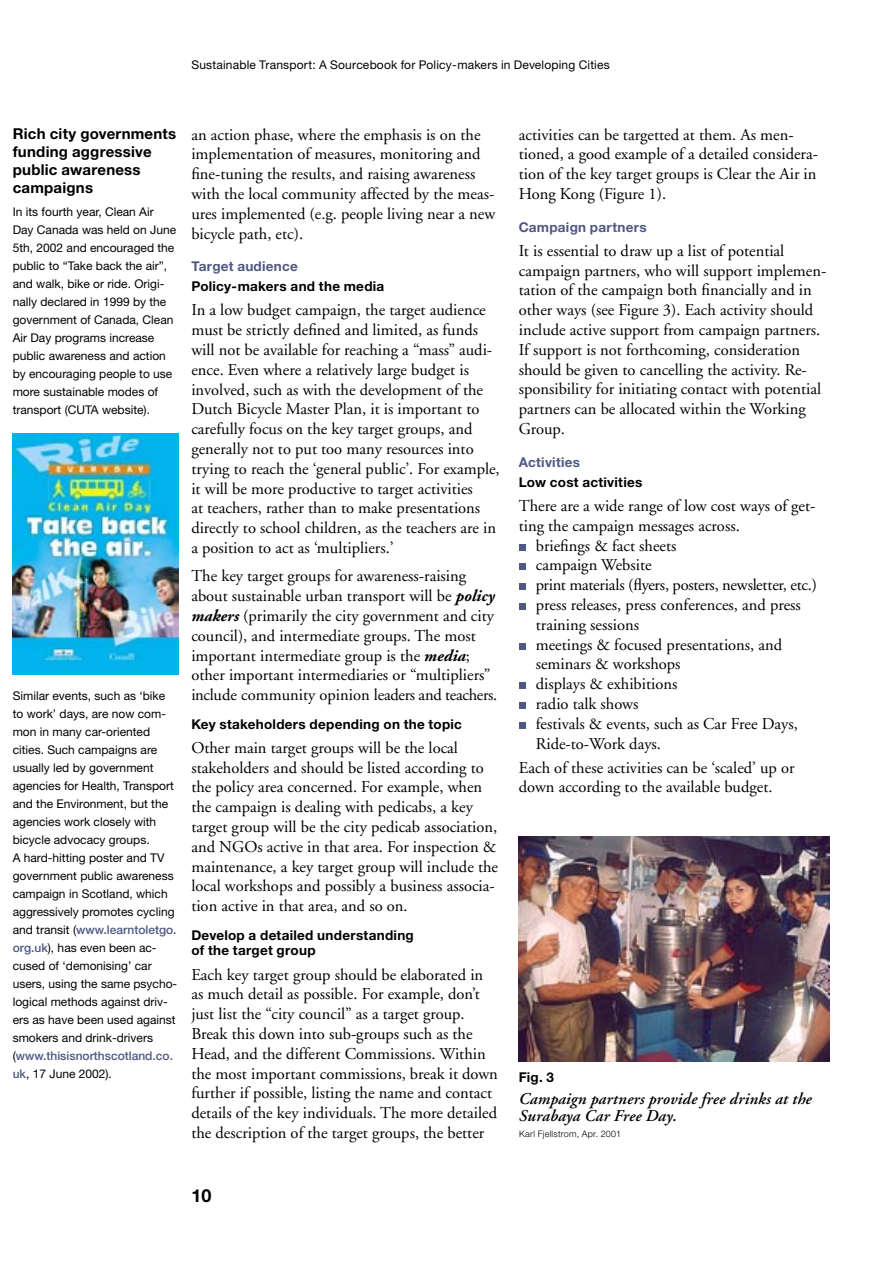
<style>
.page{position:relative;width:893px;height:1263px;background:#fff}
.page>*{position:absolute;margin:0;border:0;box-sizing:border-box;transform-origin:0 0}
.t1{font:700 18px "Helvetica Neue";color:#000}
.t2{font:16.5px/19.8px "Adobe Garamond";color:#000}
.t3{font:italic 600 16.5px/17.2px "Adobe Garamond";letter-spacing:.01em;color:#000}
.t4{font:700 15px/18px "Helvetica Neue";letter-spacing:.015em;color:#000}
.t5{font:700 13.5px/15.8px "Helvetica Neue";letter-spacing:.02em;color:#000}
.t6{font:700 13.5px "Helvetica Neue";letter-spacing:.02em;color:#4e5883}
.t7{font:12px/18px "Helvetica Neue";color:#000}
.t8{font:300 9px "Helvetica Neue";letter-spacing:.03em;color:#000}
.s1{font-weight:500;color:#4e5883}
.s2{font-weight:700;font-style:italic}
</style>
<div class="page">
<div style="left:519px;top:544px;width:7px;height:6px;background:#4e5883"></div>
<div style="left:519px;top:563px;width:7px;height:7px;background:#4e5883"></div>
<div style="left:519px;top:583px;width:7px;height:7px;background:#4e5883"></div>
<div style="left:519px;top:603px;width:7px;height:7px;background:#4e5883"></div>
<div style="left:519px;top:643px;width:7px;height:6px;background:#4e5883"></div>
<div style="left:519px;top:682px;width:7px;height:7px;background:#4e5883"></div>
<div style="left:519px;top:702px;width:7px;height:7px;background:#4e5883"></div>
<div style="left:519px;top:722px;width:7px;height:7px;background:#4e5883"></div>
<img style="left:519px;top:837px;width:310px;height:225px">
<img style="left:13px;top:433px;width:166px;height:242px">
<p class="t7" style="left:191px;top:56px;width:420px">Sustainable Transport: A Sourcebook for Policy-makers in Developing Cities</p>
<p class="t4" style="left:13px;top:125px;width:165px">Rich city governments funding aggressive public awareness campaigns</p>
<p class="t7" style="left:13px;top:202px;width:165px">In its fourth year, Clean Air<br>Day Canada was held on June<br>5th, 2002 and encouraged the public to “Take back the air”, and walk, bike or ride. Origi&shy;nally declared in 1999 by the government of Canada, Clean<br>Air Day programs increase public awareness and action by encouraging people to use more sustainable modes of transport (CUTA website).</p>
<p class="t7" style="left:13px;top:686px;width:166px">Similar events, such as ‘bike to work’ days, are now com&shy;mon in many car-oriented cities. Such campaigns are usually led by government agencies for Health, Transport and the Environment, but the agencies work closely with bicycle advocacy groups.<br>A hard-hitting poster and TV government public awareness campaign in Scotland, which aggressively promotes cycling and transit (<span class="s1">www.learntoletgo. org.uk</span>), has even been ac&shy;cused of ‘demonising’ car users, using the same psycho&shy;logical methods against driv&shy;ers as have been used against smokers and drink-drivers (<span class="s1">www.thisisnorthscotland.co. uk</span>, 17 June 2002).</p>
<p class="t2" style="left:191px;top:125px;width:306px">an action phase, where the emphasis is on the implementation of measures, monitoring and fine-tuning the results, and raising awareness with the local community affected by the meas&shy;ures implemented (e.g. people living near a new bicycle path, etc).</p>
<p class="t6" style="left:191px;top:258px;width:108px">Target audience</p>
<p class="t5" style="left:191px;top:278px;width:194px">Policy-makers and the media</p>
<p class="t2" style="left:191px;top:301px;width:310px">In a low budget campaign, the target audience must be strictly defined and limited, as funds will not be available for reaching a “mass” audi&shy;ence. Even where a relatively large budget is involved, such as with the development of the Dutch Bicycle Master Plan, it is important to carefully focus on the key target groups, and generally not to put too many resources into trying to reach the ‘general public’. For example, it will be more productive to target activities<br>at teachers, rather than to make presentations directly to school children, as the teachers are in a position to act as ‘multipliers.’</p>
<p class="t2" style="left:191px;top:567px;width:308px">The key target groups for awareness-raising about sustainable urban transport will be <span class="s2">policy makers</span> (primarily the city government and city council), and intermediate groups. The most important intermediate group is the <span class="s2">media</span>; other important intermediaries or “multipliers” include community opinion leaders and teachers.</p>
<p class="t5" style="left:191px;top:716px;width:272px">Key stakeholders depending on the topic</p>
<p class="t2" style="left:191px;top:738px;width:308px">Other main target groups will be the local stakeholders and should be listed according to the policy area concerned. For example, when the campaign is dealing with pedicabs, a key target group will be the city pedicab association, and NGOs active in that area. For inspection &amp; maintenance, a key target group will include the local workshops and possibly a business associa&shy;tion active in that area, and so on.</p>
<p class="t5" style="left:191px;top:927px;width:224px">Develop a detailed understanding of the target group</p>
<p class="t2" style="left:191px;top:965px;width:308px">Each key target group should be elaborated in as much detail as possible. For example, don’t just list the “city council” as a target group.<br>Break this down into sub-groups such as the Head, and the different Commissions. Within the most important commissions, break it down further if possible, listing the name and contact details of the key individuals. The more detailed the description of the target groups, the better</p>
<p class="t1" style="left:191px;top:1184px;width:22px">10</p>
<p class="t2" style="left:519px;top:125px;width:301px">activities can be targetted at them. As men&shy;tioned, a good example of a detailed considera&shy;tion of the key target groups is Clear the Air in Hong Kong (Figure 1).</p>
<p class="t6" style="left:519px;top:219px;width:129px">Campaign partners</p>
<p class="t2" style="left:519px;top:241px;width:309px">It is essential to draw up a list of potential campaign partners, who will support implemen&shy;tation of the campaign both financially and in other ways (see Figure 3). Each activity should include active support from campaign partners.<br>If support is not forthcoming, consideration should be given to cancelling the activity. Re&shy;sponsibility for initiating contact with potential partners can be allocated within the Working Group.</p>
<p class="t6" style="left:519px;top:454px;width:63px">Activities</p>
<p class="t5" style="left:519px;top:474px;width:125px">Low cost activities</p>
<p class="t2" style="left:519px;top:496px;width:298px">There are a wide range of low cost ways of get-</p>
<p class="t2" style="left:519px;top:516px;width:222px">ting the campaign messages across.</p>
<p class="t2" style="left:536px;top:536px;width:142px">briefings &amp; fact sheets</p>
<p class="t2" style="left:536px;top:556px;width:117px">campaign Website</p>
<p class="t2" style="left:536px;top:575px;width:283px">print materials (flyers, posters, newsletter, etc.)</p>
<p class="t2" style="left:536px;top:595px;width:267px">press releases, press conferences, and press</p>
<p class="t2" style="left:536px;top:615px;width:105px">training sessions</p>
<p class="t2" style="left:536px;top:635px;width:248px">meetings &amp; focused presentations, and</p>
<p class="t2" style="left:536px;top:655px;width:146px">seminars &amp; workshops</p>
<p class="t2" style="left:536px;top:674px;width:143px">displays &amp; exhibitions</p>
<p class="t2" style="left:536px;top:694px;width:104px">radio talk shows</p>
<p class="t2" style="left:536px;top:714px;width:263px">festivals &amp; events, such as Car Free Days,</p>
<p class="t2" style="left:536px;top:734px;width:127px">Ride-to-Work days.</p>
<p class="t2" style="left:519px;top:758px;width:277px">Each of these activities can be ‘scaled’ up or down according to the available budget.</p>
<p class="t5" style="left:519px;top:1069px;width:37px">Fig. 3</p>
<p class="t3" style="left:519px;top:1090px;width:294px">Campaign partners provide free drinks at the<br>Surabaya Car Free Day.</p>
<p class="t8" style="left:519px;top:1129px;width:103px">Karl Fjellstrom, Apr. 2001</p>
</div>
